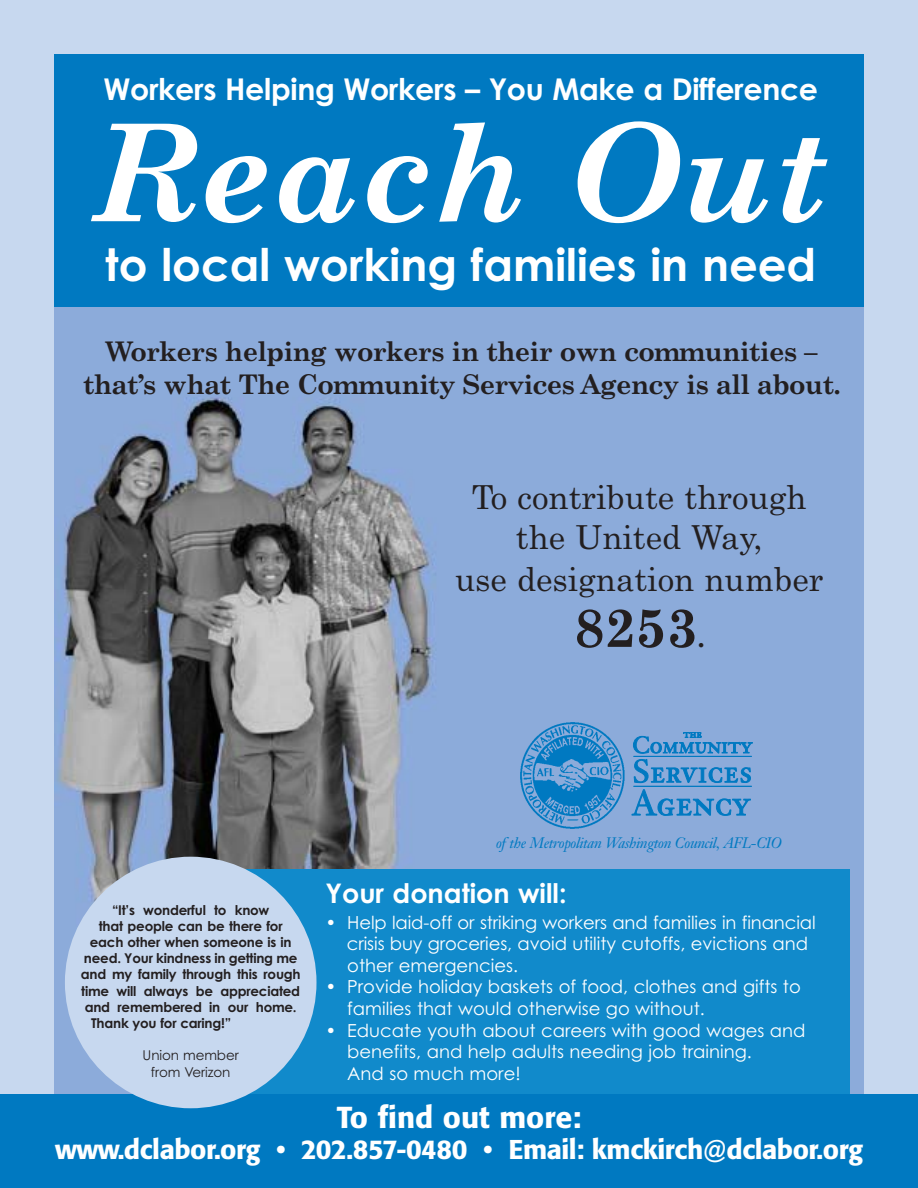
<style>
.page{position:relative;width:918px;height:1188px;background:#c7d8ef}
.page>*{position:absolute;margin:0;border:0;box-sizing:border-box;transform-origin:0 0}
.t1{font:italic 700 135px "Century Schoolbook";color:#fff}
.t2{font:700 54px "Century Schoolbook";color:#231f20}
.t3{font:700 45px "Century Gothic";color:#fff}
.t4{font:33px/40.7px "Century Schoolbook";color:#231f20;text-align:center}
.t5{font:700 30px "Century Gothic";letter-spacing:-.01em;color:#fff}
.t6{font:500 30px "Formata";color:#fff}
.t7{font:700 27px/32.4px "Century Schoolbook";letter-spacing:-.03em;color:#231f20;text-align:center}
.t8{font:500 27px "Formata";letter-spacing:-.02em;color:#fff}
.t9{font:700 27px "Century Gothic";color:#fff}
.t10{font:18px/21.6px "Century Gothic";color:#fff}
.t11{font:italic 15px "Janson Text";letter-spacing:-.025em;color:#0079c1}
.t12{font:700 13.5px "Century Gothic";letter-spacing:-.015em;color:#231f20}
.t13{font:13.5px/16.2px "Century Gothic";letter-spacing:-.005em;color:#231f20;text-align:center}
.s1{font-size:27px}
</style>
<div class="page">
<img style="left:54px;top:307px;width:810px;height:787px">
<img style="left:519px;top:722px;width:107px;height:107px">
<svg style="left:632px;top:698px;width:121px;height:118px;background:#71a1d5"></svg>
<hr style="left:634px;top:756px;width:118px;height:1px;background:#0079c1">
<hr style="left:634px;top:786px;width:118px;height:1px;background:#0079c1">
<div style="left:183px;top:870px;width:667px;height:231px;background:#118acb"></div>
<div style="left:0;top:1094px;width:918px;height:94px;background:#0079c1"></div>
<div style="left:65px;top:857px;width:252px;height:251px;background:#c7d8ef;border-radius:50%"></div>
<div style="left:54px;top:54px;width:810px;height:253px;background:#0079c1"></div>
<h3 class="t5" style="left:103px;top:78px;width:716px">Workers Helping Workers – You Make a Difference</h3>
<h1 class="t1" style="left:93px;top:123px;width:737px">Reach Out</h1>
<h3 class="t3" style="left:105px;top:248px;width:712px">to local working families in need</h3>
<h3 class="t7" style="left:83px;top:338px;width:759px">Workers helping workers in their own communities – that’s what The Community Services Agency is all about.</h3>
<h3 class="t4" style="left:455px;top:480px;width:370px">To contribute through the United Way,<br>use designation number</h3>
<h2 class="t2" style="left:574px;top:608px;width:133px">8253<span class="s1">.</span></h2>
<p class="t12" style="left:112px;top:905px;width:159px">“It’s wonderful to know</p>
<p class="t12" style="left:99px;top:921px;width:185px">that people can be there for</p>
<p class="t12" style="left:90px;top:937px;width:203px">each other when someone is in</p>
<p class="t12" style="left:84px;top:953px;width:215px">need. Your kindness in getting me</p>
<p class="t12" style="left:81px;top:970px;width:221px">and my family through this rough</p>
<p class="t12" style="left:81px;top:986px;width:221px">time will always be appreciated</p>
<p class="t12" style="left:85px;top:1002px;width:214px">and remembered in our home.</p>
<p class="t12" style="left:91px;top:1018px;width:142px">Thank you for caring!”</p>
<p class="t13" style="left:143px;top:1049px;width:98px">Union member from Verizon</p>
<p class="t11" style="left:496px;top:837px;width:287px">of the Metropolitan Washington Council, AFL-CIO</p>
<h3 class="t9" style="left:325px;top:883px;width:243px">Your donation will:</h3>
<p class="t10" style="left:347px;top:913px;width:470px;text-indent:-22px">• Help laid-off or striking workers and families in financial crisis buy groceries, avoid utility cutoffs, evictions and other emergencies.</p>
<p class="t10" style="left:347px;top:978px;width:455px;text-indent:-22px">• Provide holiday baskets of food, clothes and gifts to families that would otherwise go without.</p>
<p class="t10" style="left:347px;top:1021px;width:460px;text-indent:-22px">• Educate youth about careers with good wages and benefits, and help adults needing job training.<br>And so much more!</p>
<h3 class="t6" style="left:337px;top:1104px;width:246px">To find out more:</h3>
<h3 class="t8" style="left:55px;top:1138px;width:810px">www.dclabor.org • 202.857-0480 • Email: kmckirch@dclabor.org</h3>
</div>
